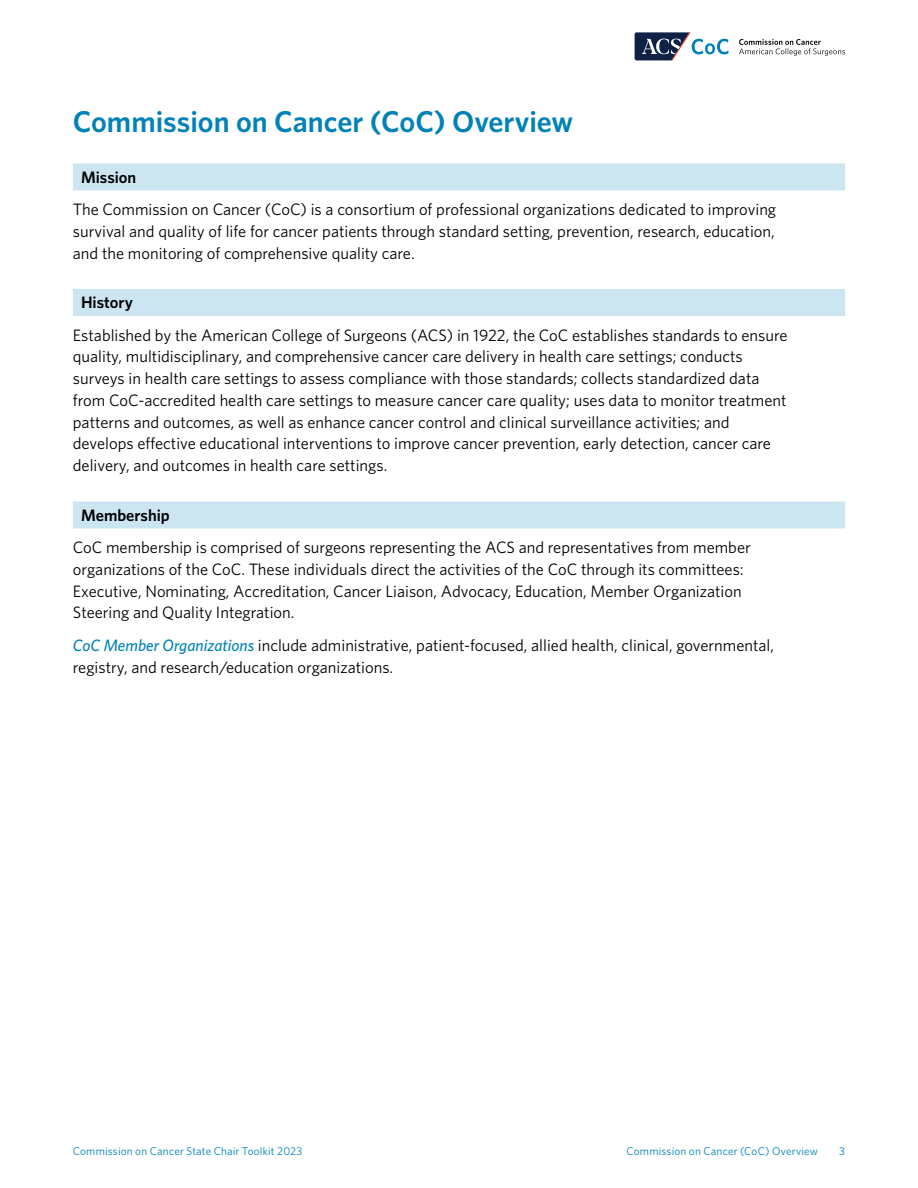
<style>
.page{position:relative;width:918px;height:1188px;background:#fff}
.page>*{position:absolute;margin:0;border:0;box-sizing:border-box;transform-origin:0 0}
.t1{font:600 30px "Whitney";color:#0082b8}
.t2{font:16.5px/21.8px "Whitney";color:#000}
.t3{font:600 16.5px "Whitney";color:#000}
.t4{font:11.25px "Whitney";letter-spacing:.015em;color:#0082b8}
.s1{font-weight:500;font-style:italic;color:#0082b8}
</style>
<div class="page">
<svg style="left:635px;top:32px;width:94px;height:28px"></svg>
<svg style="left:739px;top:39px;width:106px;height:17px"></svg>
<div style="left:73px;top:163px;width:772px;height:27px;background:#cce6f1"></div>
<div style="left:73px;top:289px;width:772px;height:27px;background:#cce6f1"></div>
<div style="left:73px;top:502px;width:772px;height:27px;background:#cce6f1"></div>
<h1 class="t1" style="left:73px;top:102px;width:502px">Commission on Cancer (CoC) Overview</h1>
<p class="t3" style="left:81px;top:166px;width:57px">Mission</p>
<p class="t2" style="left:73px;top:198px;width:705px;text-align:justify">The Commission on Cancer (CoC) is a consortium of professional organizations dedicated to improving survival and quality of life for cancer patients through standard setting, prevention, research, education, and the monitoring of comprehensive quality care.</p>
<p class="t3" style="left:81px;top:291px;width:53px">History</p>
<p class="t2" style="left:73px;top:324px;width:716px">Established by the American College of Surgeons (ACS) in 1922, the CoC establishes standards to ensure quality, multidisciplinary, and comprehensive cancer care delivery in health care settings; conducts surveys in health care settings to assess compliance with those standards; collects standardized data from CoC-accredited health care settings to measure cancer care quality; uses data to monitor treatment patterns and outcomes, as well as enhance cancer control and clinical surveillance activities; and develops effective educational interventions to improve cancer prevention, early detection, cancer care delivery, and outcomes in health care settings.</p>
<p class="t3" style="left:81px;top:504px;width:90px">Membership</p>
<p class="t2" style="left:73px;top:536px;width:679px">CoC membership is comprised of surgeons representing the ACS and representatives from member organizations of the CoC. These individuals direct the activities of the CoC through its committees:<br>Executive, Nominating, Accreditation, Cancer Liaison, Advocacy, Education, Member Organization Steering and Quality Integration.</p>
<p class="t2" style="left:73px;top:634px;width:703px"><span class="s1">CoC Member Organizations</span> include administrative, patient-focused, allied health, clinical, governmental, registry, and research/education organizations.</p>
<p class="t4" style="left:73px;top:1144px;width:231px">Commission on Cancer State Chair Toolkit 2023</p>
<p class="t4" style="left:627px;top:1144px;width:193px">Commission on Cancer (CoC) Overview</p>
<p class="t4" style="left:839px;top:1144px;width:7px">3</p>
</div>
